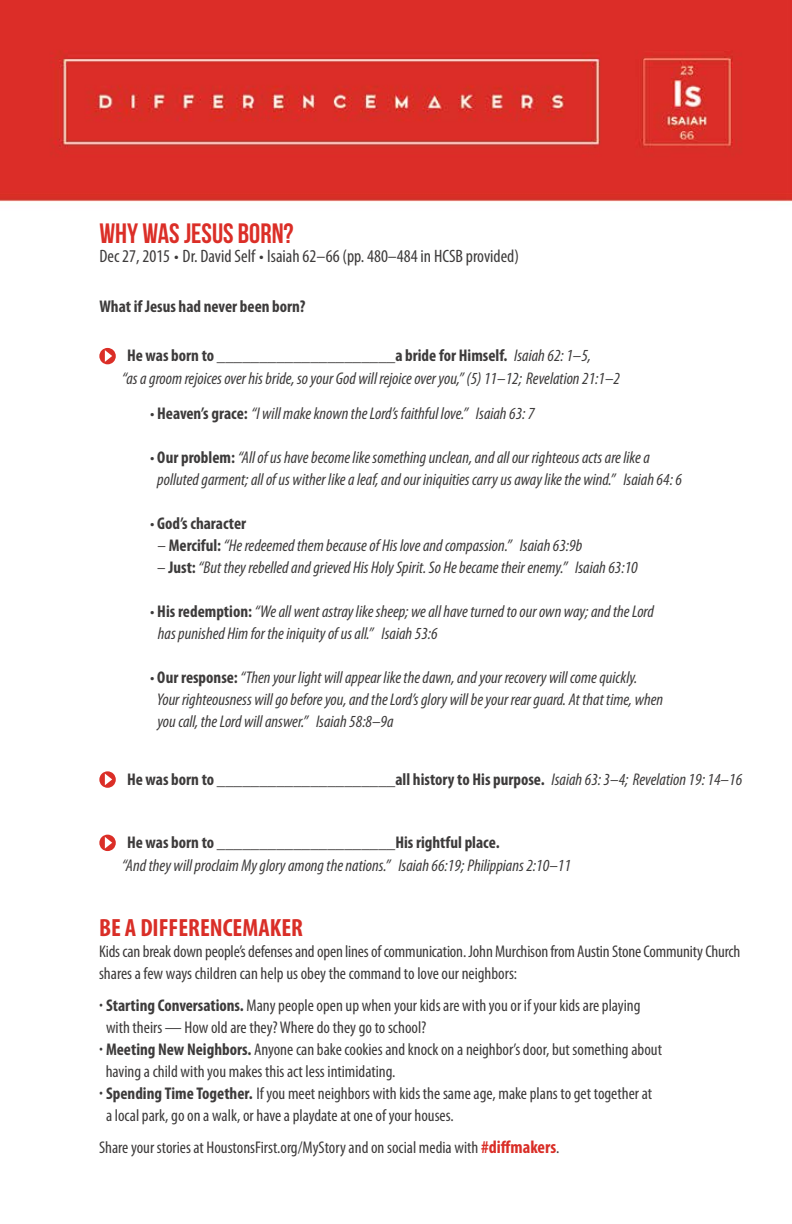
<style>
.page{position:relative;width:792px;height:1224px;background:#fff}
.page>*{position:absolute;margin:0;border:0;box-sizing:border-box;transform-origin:0 0}
.t1{font:28px "Bebas Neue";color:#db2e27}
.t2{font:700 condensed 25px "Myriad Pro";color:#d92e27}
.t3{font:condensed 18px "Myriad Pro";color:#3d3b3b}
.t4{font:italic condensed 17px/22px "Myriad Pro";color:#3d3b3b}
.t5{font:condensed 17px/22px "Myriad Pro";color:#3d3b3b}
.t6{font:700 condensed 17px "Myriad Pro";color:#3d3b3b}
.s1{font-weight:700;font-style:normal}
.s2{font-style:normal}
.s3{font-weight:400}
.s4{font-weight:400;font-style:italic}
.s5{font-weight:700}
.s6{font-weight:700;font-size:18px;color:#d92e27}
</style>
<div class="page">
<img style="left:0;top:0;width:792px;height:852px">
<svg style="left:99px;top:348px;width:17px;height:16px"></svg>
<svg style="left:99px;top:771px;width:17px;height:17px"></svg>
<svg style="left:99px;top:835px;width:17px;height:16px"></svg>
<h1 class="t1" style="left:99px;top:218px;width:196px">WHY WAS JESUS BORN?</h1>
<p class="t3" style="left:99px;top:245px;width:421px">Dec 27, 2015 • Dr. David Self • Isaiah 62–66 (pp. 480–484 in HCSB provided)</p>
<p class="t6" style="left:99px;top:296px;width:208px">What if Jesus had never been born?</p>
<p class="t4" style="left:122px;top:344px;width:500px;line-height:23px"><span class="s1">He was born to _____________________a bride for Himself.</span> Isaiah 62: 1–5,<br>“as a groom rejoices over his bride, so your God will rejoice over you,” (5) 11–12; Revelation 21:1–2</p>
<p class="t4" style="left:150px;top:402px;width:386px"><span class="s2">•</span> <span class="s1">Heaven’s grace:</span> “I will make known the Lord’s faithful love.” Isaiah 63: 7</p>
<p class="t4" style="left:157px;top:446px;width:526px;text-indent:-7px"><span class="s2">•</span> <span class="s1">Our problem:</span> “All of us have become like something unclean, and all our righteous acts are like a polluted garment; all of us wither like a leaf, and our iniquities carry us away like the wind.” Isaiah 64: 6</p>
<p class="t6" style="left:150px;top:512px;width:97px"><span class="s3">•</span> God’s character</p>
<p class="t4" style="left:158px;top:534px;width:426px"><span class="s2">–</span> <span class="s1">Merciful:</span> “He redeemed them because of His love and compassion.” Isaiah 63:9b</p>
<p class="t4" style="left:157px;top:556px;width:482px"><span class="s2">–</span> <span class="s1">Just:</span> “But they rebelled and grieved His Holy Spirit. So He became their enemy.” Isaiah 63:10</p>
<p class="t4" style="left:158px;top:600px;width:498px;text-indent:-7px"><span class="s2">•</span> <span class="s1">His redemption:</span> “We all went astray like sheep; we all have turned to our own way; and the Lord has punished Him for the iniquity of us all.” Isaiah 53:6</p>
<p class="t4" style="left:157px;top:666px;width:508px;text-indent:-6px"><span class="s2">•</span> <span class="s1">Our response:</span> “Then your light will appear like the dawn, and your recovery will come quickly.<br>Your righteousness will go before you, and the Lord’s glory will be your rear guard. At that time, when you call, the Lord will answer.” Isaiah 58:8–9a</p>
<p class="t6" style="left:127px;top:768px;width:617px">He was born to _____________________all history to His purpose. <span class="s4">Isaiah 63: 3–4; Revelation 19: 14–16</span></p>
<p class="t6" style="left:127px;top:832px;width:374px">He was born to _____________________His rightful place.</p>
<p class="t4" style="left:122px;top:854px;width:450px">“And they will proclaim My glory among the nations.” Isaiah 66:19; Philippians 2:10–11</p>
<h2 class="t2" style="left:99px;top:912px;width:205px">BE A DIFFERENCEMAKER</h2>
<p class="t5" style="left:99px;top:940px;width:643px">Kids can break down people’s defenses and open lines of communication. John Murchison from Austin Stone Community Church shares a few ways children can help us obey the command to love our neighbors:</p>
<p class="t5" style="left:99px;top:994px;width:543px"><span class="s5">· Starting Conversations.</span> Many people open up when your kids are with you or if your kids are playing</p>
<p class="t5" style="left:106px;top:1016px;width:322px">with theirs — How old are they? Where do they go to school?</p>
<p class="t5" style="left:99px;top:1038px;width:564px"><span class="s5">· Meeting New Neighbors.</span> Anyone can bake cookies and knock on a neighbor’s door, but something about</p>
<p class="t5" style="left:106px;top:1060px;width:291px">having a child with you makes this act less intimidating.</p>
<p class="t5" style="left:99px;top:1082px;width:554px"><span class="s5">· Spending Time Together.</span> If you meet neighbors with kids the same age, make plans to get together at</p>
<p class="t5" style="left:106px;top:1104px;width:349px">a local park, go on a walk, or have a playdate at one of your houses.</p>
<p class="t5" style="left:99px;top:1136px;width:462px">Share your stories at HoustonsFirst.org/MyStory and on social media with <span class="s6">#diffmakers</span>.</p>
</div>
